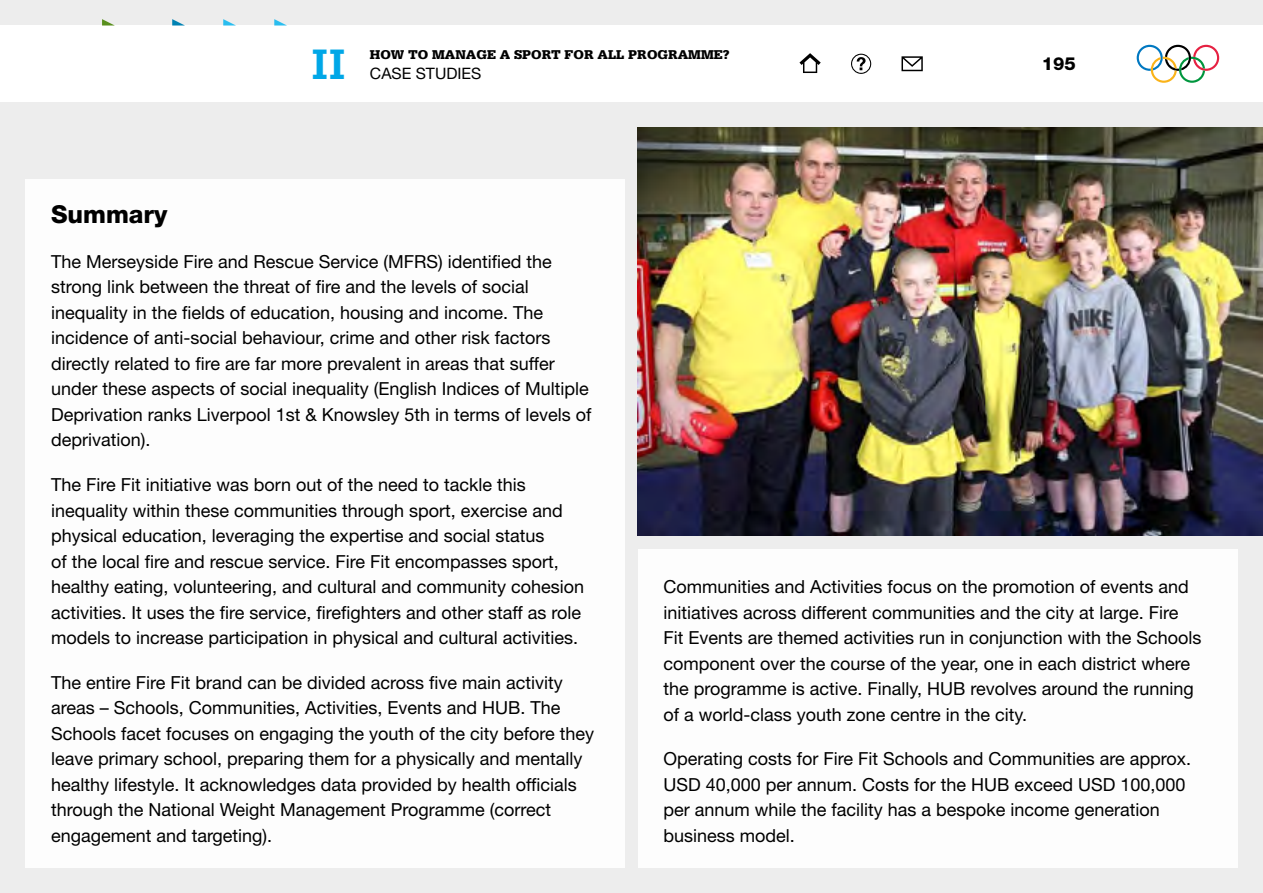
<style>
.page{position:relative;width:1263px;height:893px;background:#ededed}
.page>*{position:absolute;margin:0;border:0;box-sizing:border-box;transform-origin:0 0}
.t1{font:700 45px "Serifa Std";color:#00a7e7}
.t2{font:800 24.75px "Helvetica Neue LT Std";color:#000}
.t3{font:18px/25.5px "Helvetica Neue LT Std";color:#000}
.t4{font:800 18px "Helvetica Neue LT Std";color:#000}
.t5{font:15.75px "Helvetica Neue LT Std";color:#000}
.t6{font:900 13.5px "Serifa Std";color:#000}
</style>
<div class="page">
<img style="left:638px;top:128px;width:625px;height:408px">
<div style="left:26px;top:179px;width:599px;height:688px;background:#fff"></div>
<div style="left:638px;top:549px;width:599px;height:318px;background:#fff"></div>
<div style="left:0;top:26px;width:1263px;height:76px;background:#fff"></div>
<svg style="left:102px;top:19px;width:13px;height:7px"></svg>
<svg style="left:172px;top:19px;width:13px;height:7px"></svg>
<svg style="left:223px;top:19px;width:13px;height:7px"></svg>
<svg style="left:274px;top:19px;width:13px;height:7px"></svg>
<svg style="left:799px;top:53px;width:22px;height:20px"></svg>
<svg style="left:851px;top:54px;width:20px;height:20px"></svg>
<svg style="left:901px;top:56px;width:22px;height:15px"></svg>
<svg style="left:1137px;top:45px;width:82px;height:38px"></svg>
<h1 class="t1" style="left:311px;top:37px;width:36px">II</h1>
<p class="t4" style="left:1042px;top:53px;width:36px">195</p>
<p class="t6" style="left:370px;top:46px;width:361px">HOW TO MANAGE A SPORT FOR ALL PROGRAMME?</p>
<p class="t5" style="left:370px;top:64px;width:113px">CASE STUDIES</p>
<h2 class="t2" style="left:51px;top:200px;width:118px">Summary</h2>
<p class="t3" style="left:51px;top:248px;width:542px">The Merseyside Fire and Rescue Service (MFRS) identified the strong link between the threat of fire and the levels of social inequality in the fields of education, housing and income. The incidence of anti-social behaviour, crime and other risk factors directly related to fire are far more prevalent in areas that suffer under these aspects of social inequality (English Indices of Multiple Deprivation ranks Liverpool 1st &amp; Knowsley 5th in terms of levels of deprivation).</p>
<p class="t3" style="left:51px;top:472px;width:535px">The Fire Fit initiative was born out of the need to tackle this inequality within these communities through sport, exercise and physical education, leveraging the expertise and social status<br>of the local fire and rescue service. Fire Fit encompasses sport, healthy eating, volunteering, and cultural and community cohesion activities. It uses the fire service, firefighters and other staff as role models to increase participation in physical and cultural activities.</p>
<p class="t3" style="left:51px;top:669px;width:545px">The entire Fire Fit brand can be divided across five main activity areas – Schools, Communities, Activities, Events and HUB. The Schools facet focuses on engaging the youth of the city before they leave primary school, preparing them for a physically and mentally healthy lifestyle. It acknowledges data provided by health officials through the National Weight Management Programme (correct engagement and targeting).</p>
<p class="t3" style="left:663px;top:574px;width:540px">Communities and Activities focus on the promotion of events and initiatives across different communities and the city at large. Fire Fit Events are themed activities run in conjunction with the Schools component over the course of the year, one in each district where the programme is active. Finally, HUB revolves around the running of a world-class youth zone centre in the city.</p>
<p class="t3" style="left:663px;top:746px;width:529px">Operating costs for Fire Fit Schools and Communities are approx.<br>USD 40,000 per annum. Costs for the HUB exceed USD 100,000 per annum while the facility has a bespoke income generation business model.</p>
</div>
